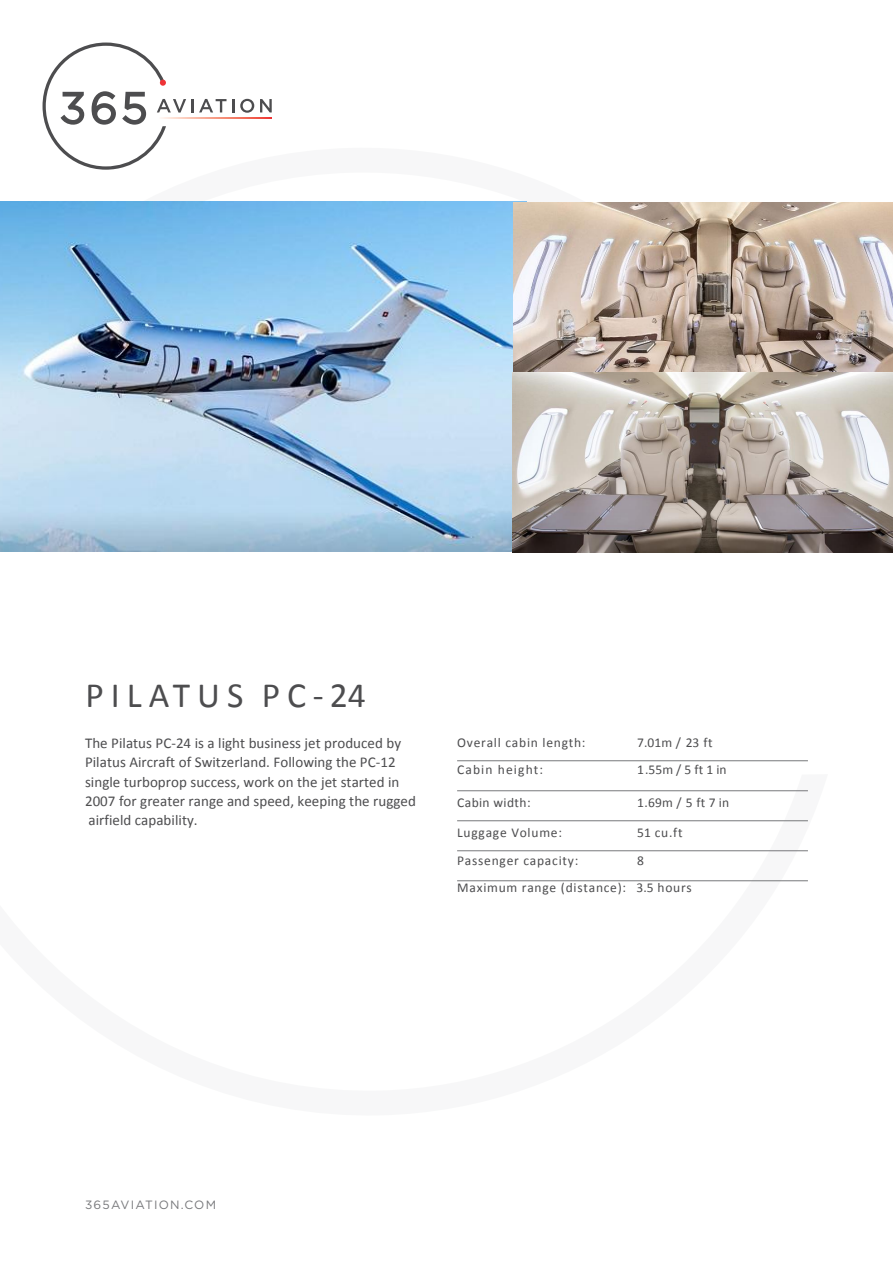
<style>
.page{position:relative;width:893px;height:1263px;background:#fff}
.page>*{position:absolute;margin:0;border:0;box-sizing:border-box;transform-origin:0 0}
.t1{font:35.7px "Calibri";letter-spacing:.195em;color:#4d4d4f}
.t2{font:15px/19.2px "Calibri";letter-spacing:.005em;color:#4d4d4f}
.t3{font:13.5px/27.5px "Calibri";letter-spacing:.055em;color:#4d4d4f}
.t4{font:13.5px "Calibri";letter-spacing:.085em;color:#4d4d4f}
.t5{font:13.5px "Calibri";letter-spacing:.03em;color:#4d4d4f}
.t6{font:12px "Gotham";letter-spacing:.1em;color:#77787b}
</style>
<div class="page">
<svg style="left:260px;top:99px;width:12px;height:13px"></svg>
<svg style="left:240px;top:99px;width:14px;height:14px"></svg>
<svg style="left:232px;top:99px;width:2px;height:13px"></svg>
<svg style="left:226px;top:117px;width:46px;height:2px"></svg>
<svg style="left:43px;top:43px;width:183px;height:127px"></svg>
<hr style="left:457px;top:760px;width:351px;height:1px;background:#77787b">
<hr style="left:457px;top:790px;width:351px;height:1px;background:#77787b">
<hr style="left:457px;top:820px;width:351px;height:1px;background:#77787b">
<hr style="left:457px;top:850px;width:351px;height:1px;background:#77787b">
<hr style="left:457px;top:880px;width:351px;height:1px;background:#77787b">
<img style="left:0;top:202px;width:527px;height:350px">
<img style="left:513px;top:203px;width:380px;height:169px">
<img style="left:512px;top:372px;width:381px;height:181px">
<h1 class="t1" style="left:86px;top:680px;width:282px">PILATUS PC-24</h1>
<p class="t2" style="left:85px;top:735px;width:332px">The Pilatus PC-24 is a light business jet produced by Pilatus Aircraft of Switzerland. Following the PC-12 single turboprop success, work on the jet started in 2007 for greater range and speed, keeping the rugged airfield capability.</p>
<p class="t3" style="left:457px;top:730px;width:130px">Overall cabin length:</p>
<p class="t3" style="left:637px;top:730px;width:77px">7.01m / 23 ft</p>
<p class="t4" style="left:457px;top:764px;width:87px">Cabin height:</p>
<p class="t3" style="left:637px;top:757px;width:91px">1.55m / 5 ft 1 in</p>
<p class="t5" style="left:457px;top:797px;width:75px">Cabin width:</p>
<p class="t3" style="left:637px;top:790px;width:93px">1.69m / 5 ft 7 in</p>
<p class="t3" style="left:457px;top:820px;width:106px">Luggage Volume:</p>
<p class="t3" style="left:637px;top:820px;width:47px">51 cu.ft</p>
<p class="t3" style="left:457px;top:848px;width:123px">Passenger capacity:</p>
<p class="t3" style="left:457px;top:848px;width:236px;text-indent:180px">8<br>Maximum range (distance): 3.5 hours</p>
<p class="t6" style="left:85px;top:1198px;width:133px">365AVIATION.COM</p>
</div>
